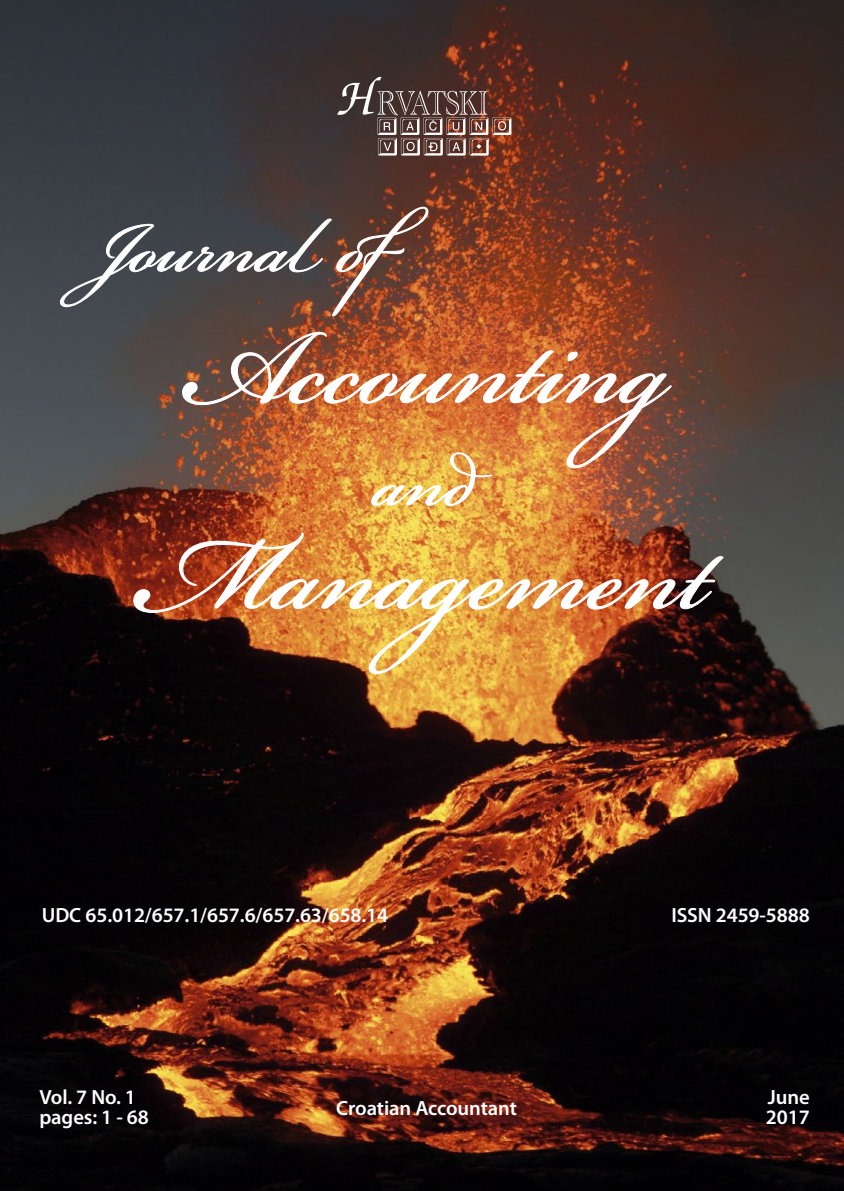
<style>
.page{position:relative;width:844px;height:1191px;background:#fff}
.page>*{position:absolute;margin:0;border:0;box-sizing:border-box;transform-origin:0 0}
.t1{font:162.92px "Bickham Script Pro";color:#fff}
.t2{font:111.48px "Bickham Script Pro";color:#fff}
.t3{font:600 20.65px/20.1px "Myriad Pro";letter-spacing:-.005em;color:#fff}
</style>
<div class="page">
<img style="left:0;top:0;width:843px;height:1191px">
<img style="left:182px;top:331px;width:489px;height:175px">
<img style="left:133px;top:532px;width:590px;height:142px">
<svg style="left:59px;top:206px;width:369px;height:111px;background:#5a4c4a"></svg>
<svg style="left:337px;top:77px;width:174px;height:79px;background:#6b504a"></svg>
<p class="t2" style="left:93px;top:167px;width:341px">Journal of</p>
<p class="t1" style="left:179px;top:250px;width:491px">Accounting</p>
<p class="t2" style="left:374px;top:401px;width:102px">and</p>
<p class="t1" style="left:139px;top:456px;width:571px">Management</p>
<p class="t3" style="left:42px;top:904px;width:348px">UDC 65.012/657.1/657.6/657.63/658.14</p>
<p class="t3" style="left:671px;top:904px;width:140px">ISSN 2459-5888</p>
<p class="t3" style="left:39px;top:1086px;width:111px">Vol. 7 No. 1 pages: 1 - 68</p>
<p class="t3" style="left:336px;top:1097px;width:182px">Croatian Accountant</p>
<p class="t3" style="left:767px;top:1086px;width:43px">June</p>
<p class="t3" style="left:765px;top:1106px;width:45px">2017</p>
</div>
